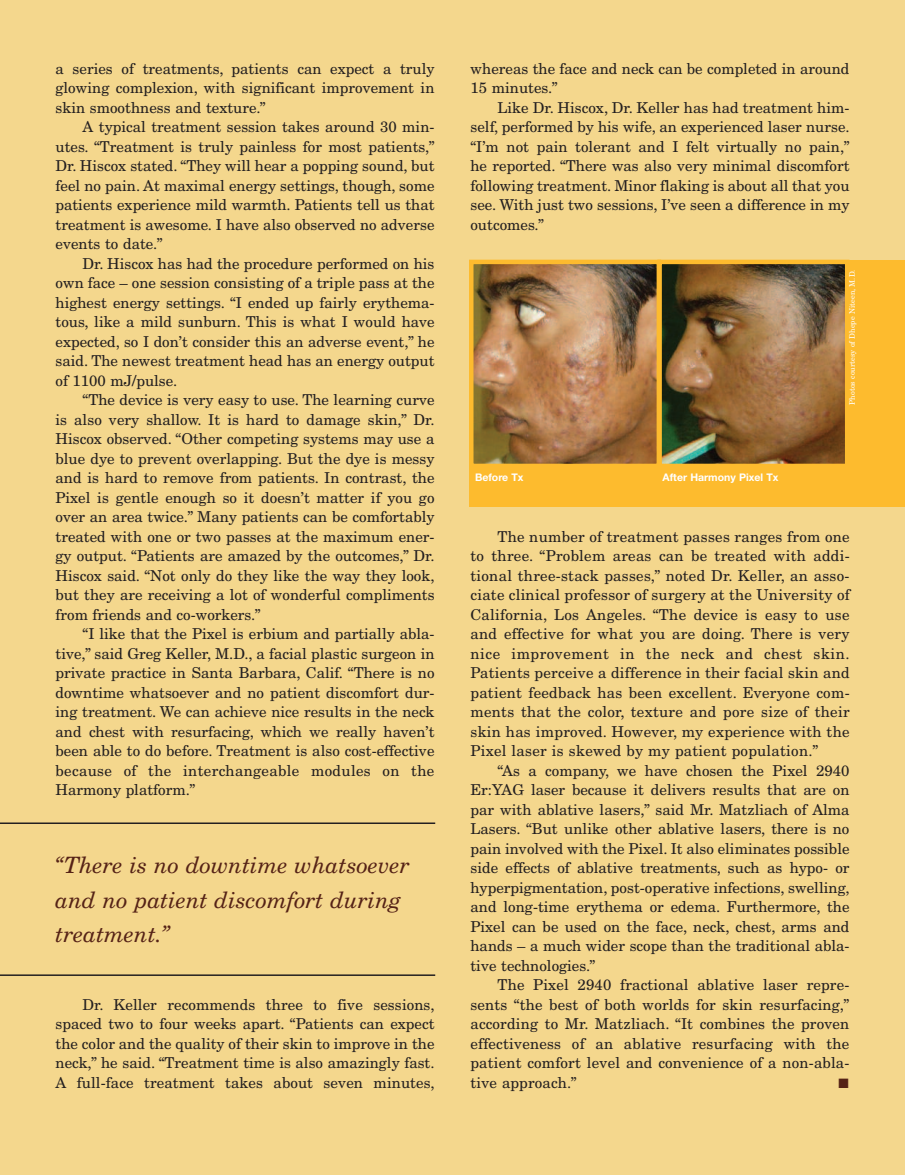
<style>
.page{position:relative;width:905px;height:1175px;background:#fff}
.page>*{position:absolute;margin:0;border:0;box-sizing:border-box;transform-origin:0 0}
.t1{font:italic 22.5px/34.5px "New Century Schlbk";color:#552216}
.t2{font:15px/19.5px "New Century Schlbk";color:#231f20;text-align:justify}
.t3{font:13.5px "Zapf Dingbats";color:#552216}
.t4{font:700 10.5px "Helvetica Neue";color:#fff}
.t5{font:7.5px "New Century Schlbk";color:#fff}
</style>
<div class="page">
<div style="left:0;top:0;width:904px;height:1174px;background:#f4d78d"></div>
<div style="left:469px;top:260px;width:435px;height:246px;background:#fdbb2e"></div>
<img style="left:474px;top:265px;width:182px;height:198px">
<div style="left:469px;top:260px;width:192px;height:208px;border:4px solid #fdbb2e"></div>
<img style="left:662px;top:265px;width:182px;height:198px">
<div style="left:657px;top:260px;width:192px;height:208px;border:4px solid #fdbb2e"></div>
<hr style="left:0;top:822px;width:435px;height:2px;background:#231f20">
<hr style="left:0;top:974px;width:435px;height:2px;background:#231f20">
<p class="t2" style="left:56px;top:60px;width:380px">a series of treatments, patients can expect a truly glowing complexion, with significant improvement in skin smoothness and texture.”</p>
<p class="t2" style="left:56px;top:118px;width:380px;text-indent:27px">A typical treatment session takes around 30 min&shy;utes. “Treatment is truly painless for most patients,” Dr. Hiscox stated. “They will hear a popping sound, but feel no pain. At maximal energy settings, though, some patients experience mild warmth. Patients tell us that treatment is awesome. I have also observed no adverse events to date.”</p>
<p class="t2" style="left:56px;top:255px;width:380px;text-indent:27px">Dr. Hiscox has had the procedure performed on his own face – one session consisting of a triple pass at the highest energy settings. “I ended up fairly erythema&shy;tous, like a mild sunburn. This is what I would have expected, so I don’t consider this an adverse event,” he said. The newest treatment head has an energy output of 1100 mJ/pulse.</p>
<p class="t2" style="left:56px;top:391px;width:380px;text-indent:27px">“The device is very easy to use. The learning curve is also very shallow. It is hard to damage skin,” Dr.<br>Hiscox observed. “Other competing systems may use a blue dye to prevent overlapping. But the dye is messy and is hard to remove from patients. In contrast, the Pixel is gentle enough so it doesn’t matter if you go over an area twice.” Many patients can be comfortably treated with one or two passes at the maximum ener&shy;gy output. “Patients are amazed by the outcomes,” Dr.<br>Hiscox said. “Not only do they like the way they look, but they are receiving a lot of wonderful compliments from friends and co-workers.”</p>
<p class="t2" style="left:56px;top:625px;width:380px;text-indent:27px">“I like that the Pixel is erbium and partially abla&shy;tive,” said Greg Keller, M.D., a facial plastic surgeon in private practice in Santa Barbara, Calif. “There is no downtime whatsoever and no patient discomfort dur&shy;ing treatment. We can achieve nice results in the neck and chest with resurfacing, which we really haven’t been able to do before. Treatment is also cost-effective because of the interchangeable modules on the Harmony platform.”</p>
<h1 class="t1" style="left:56px;top:850px;width:355px">“There is no downtime whatsoever and no patient discomfort during treatment.”</h1>
<p class="t2" style="left:56px;top:996px;width:380px;text-indent:27px">Dr. Keller recommends three to five sessions, spaced two to four weeks apart. “Patients can expect the color and the quality of their skin to improve in the neck,” he said. “Treatment time is also amazingly fast.<br>A full-face treatment takes about seven minutes,</p>
<p class="t2" style="left:470px;top:60px;width:380px">whereas the face and neck can be completed in around<br>15 minutes.”</p>
<p class="t2" style="left:470px;top:99px;width:380px;text-indent:27px">Like Dr. Hiscox, Dr. Keller has had treatment him&shy;self, performed by his wife, an experienced laser nurse. “I’m not pain tolerant and I felt virtually no pain,” he reported. “There was also very minimal discomfort following treatment. Minor flaking is about all that you see. With just two sessions, I’ve seen a difference in my outcomes.”</p>
<p class="t4" style="left:475px;top:473px;width:50px">Before Tx</p>
<p class="t4" style="left:662px;top:473px;width:117px">After Harmony Pixel Tx</p>
<p class="t5" style="left:849px;top:404px;width:136px;rotate:-90deg">Photos courtesy of Dhepe Niteen, M.D.</p>
<p class="t2" style="left:470px;top:528px;width:381px;text-indent:27px">The number of treatment passes ranges from one to three. “Problem areas can be treated with addi&shy;tional three-stack passes,” noted Dr. Keller, an asso&shy;ciate clinical professor of surgery at the University of California, Los Angeles. “The device is easy to use and effective for what you are doing. There is very nice improvement in the neck and chest skin.<br>Patients perceive a difference in their facial skin and patient feedback has been excellent. Everyone com&shy;ments that the color, texture and pore size of their skin has improved. However, my experience with the Pixel laser is skewed by my patient population.”</p>
<p class="t2" style="left:470px;top:762px;width:380px;text-indent:27px">“As a company, we have chosen the Pixel 2940<br>Er:YAG laser because it delivers results that are on par with ablative lasers,” said Mr. Matzliach of Alma Lasers. “But unlike other ablative lasers, there is no pain involved with the Pixel. It also eliminates possible side effects of ablative treatments, such as hypo- or hyperpigmentation, post-operative infections, swelling, and long-time erythema or edema. Furthermore, the Pixel can be used on the face, neck, chest, arms and hands – a much wider scope than the traditional abla&shy;tive technologies.”</p>
<p class="t2" style="left:470px;top:976px;width:380px;text-indent:27px">The Pixel 2940 fractional ablative laser repre&shy;sents “the best of both worlds for skin resurfacing,” according to Mr. Matzliach. “It combines the proven effectiveness of an ablative resurfacing with the patient comfort level and convenience of a non-abla&shy;tive approach.”</p>
<p class="t3" style="left:838px;top:1075px;width:12px">■</p>
</div>
